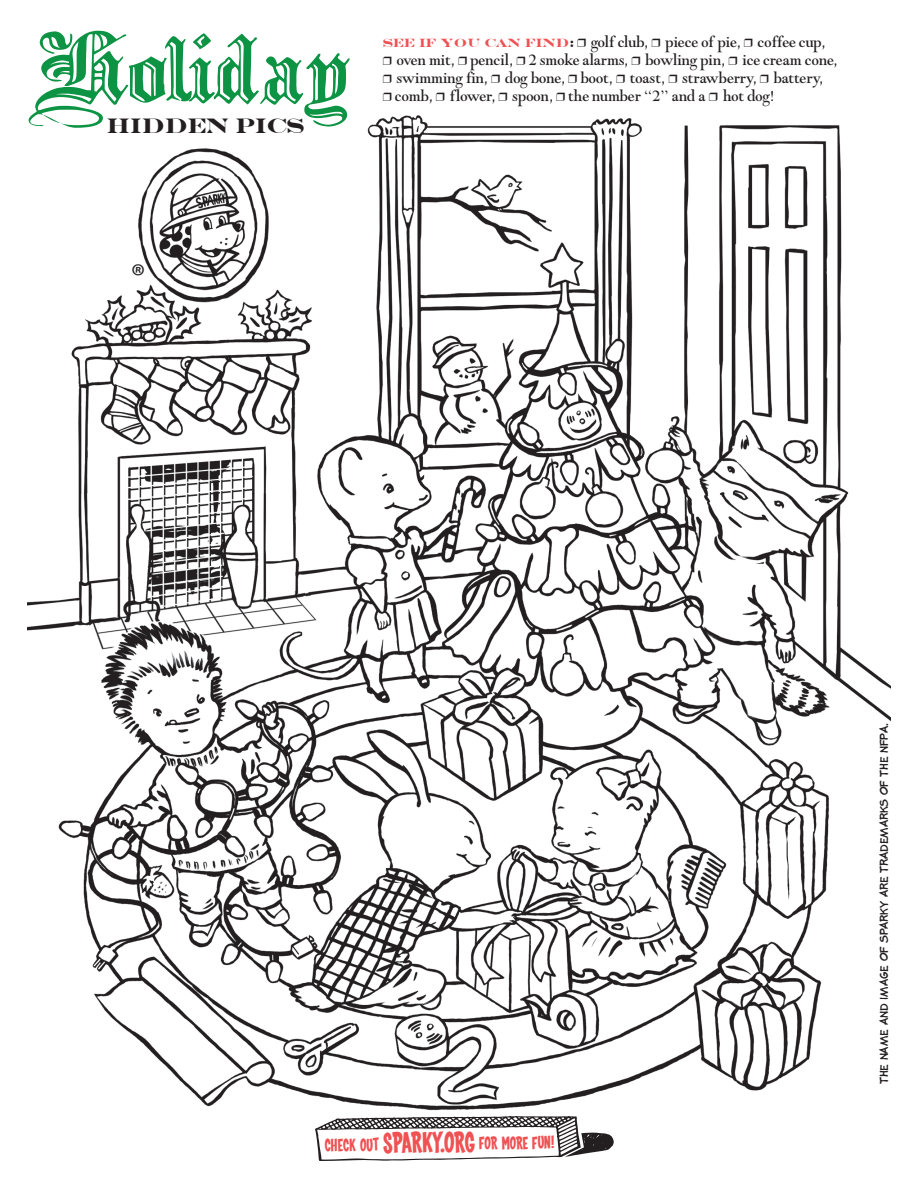
<style>
.page{position:relative;width:918px;height:1188px;background:#fff}
.page>*{position:absolute;margin:0;border:0;box-sizing:border-box;transform-origin:0 0}
.t1{font:81px "Incised Black Wide";letter-spacing:-.045em;color:#0d9344}
.t2{font:700 21px "Engravers";letter-spacing:-.025em;color:#231f20}
.t3{font:18px/18px "Goudy Modern";letter-spacing:-.015em;color:#231f20}
.t4{font:700 18px "Typographyof Coop";color:#f05153}
.t5{font:9px "Book Illustrator's Handwriting";letter-spacing:-.01em;color:#231f20}
.s1{font-family:"Engravers";font-weight:700;font-size:12px;color:#f05153}
.s2{font-family:"Engravers";font-weight:700;font-size:12px}
.s3{font-size:29.25px}
</style>
<div class="page">
<img style="left:27px;top:115px;width:864px;height:1001px">
<svg style="left:315px;top:1116px;width:299px;height:45px"></svg>
<svg style="left:132px;top:264px;width:12px;height:12px"></svg>
<h1 class="t1" style="left:27px;top:27px;width:326px">Holiday</h1>
<p class="t2" style="left:107px;top:113px;width:199px">HIDDEN PICS</p>
<p class="t3" style="left:383px;top:33px;width:457px"><span class="s1">SEE IF YOU CAN FIND</span><span class="s2">:</span> ❒ golf club, ❒ piece of pie, ❒ coffee cup, ❒ oven mit, ❒ pencil, ❒ 2 smoke alarms, ❒ bowling pin, ❒ ice cream cone, ❒ swimming fin, ❒ dog bone, ❒ boot, ❒ toast, ❒ strawberry, ❒ battery,</p>
<p class="t3" style="left:383px;top:87px;width:393px">❒ comb, ❒ flower, ❒ spoon, ❒ the number “2” and a ❒ hot dog!</p>
<p class="t4" style="left:324px;top:1137px;width:231px;rotate:-1deg">Check out <span class="s3">sparky.org</span> for more fun!</p>
<p class="t5" style="left:877px;top:1084px;width:362px;rotate:-90deg">The name and image of Sparky are trademarks of the NFPA.</p>
</div>
